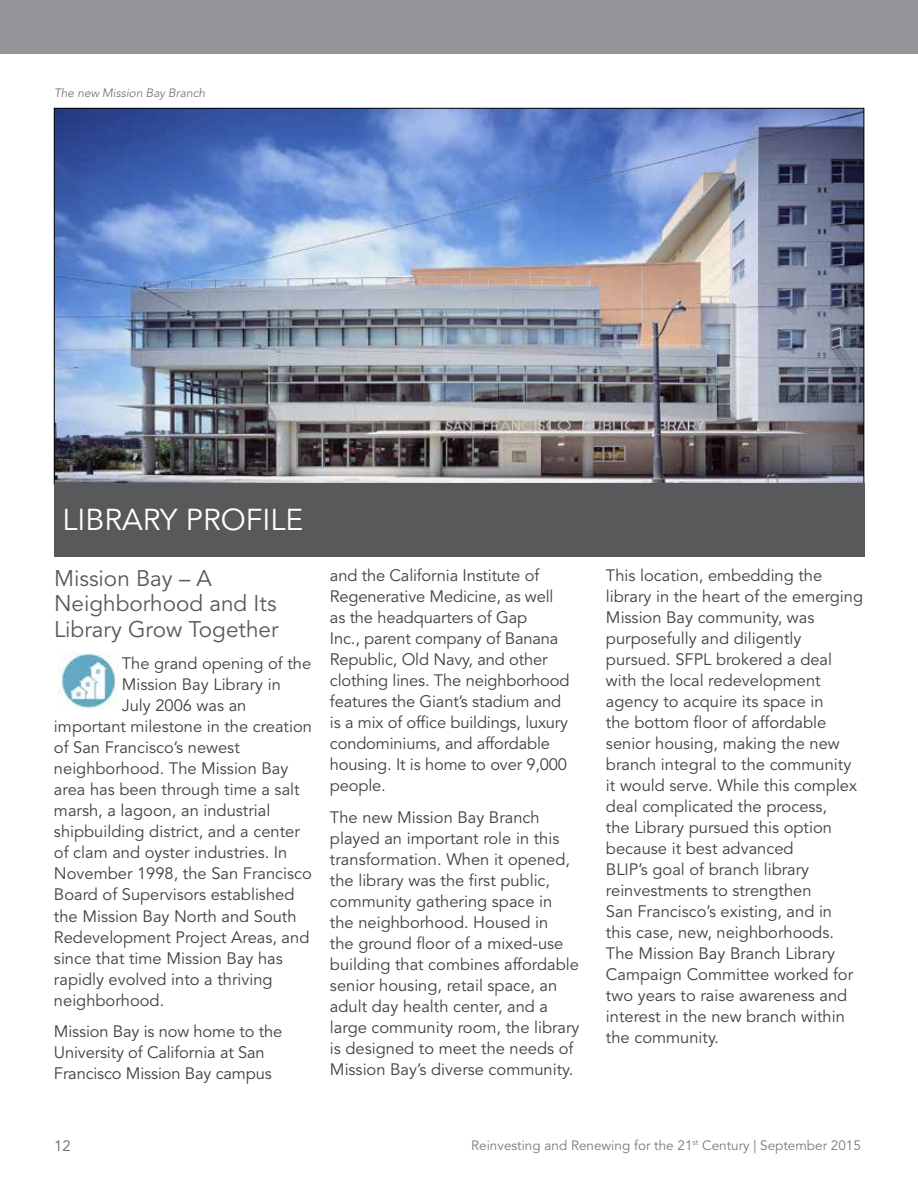
<style>
.page{position:relative;width:918px;height:1188px;background:#fff}
.page>*{position:absolute;margin:0;border:0;box-sizing:border-box;transform-origin:0 0}
.t1{font:30px "Avenir LT Std";color:#fff}
.t2{font:22.5px/25.5px "Avenir LT Std";color:#58595b}
.t3{font:16.5px/21px "Avenir LT Std";color:#414042}
.t4{font:15px "Avenir LT Std";color:#696a6d}
.t5{font:13.5px "Avenir LT Std";color:#797a7d}
.t6{font:italic 300 12px "Avenir LT Std";color:#696a6d}
</style>
<div class="page">
<img style="left:58px;top:653px;width:59px;height:56px">
<img style="left:56px;top:110px;width:806px;height:373px">
<div style="left:54px;top:483px;width:810px;height:74px;background:#58595b"></div>
<div style="left:0;top:0;width:918px;height:54px;background:#939598"></div>
<p class="t6" style="left:54px;top:86px;width:153px">The new Mission Bay Branch</p>
<h1 class="t1" style="left:63px;top:502px;width:242px">LIBRARY PROFILE</h1>
<h2 class="t2" style="left:54px;top:566px;width:226px">Mission Bay – A<br>Neighborhood and Its<br>Library Grow Together</h2>
<p class="t3" style="left:122px;top:654px;width:191px">The grand opening of the</p>
<p class="t3" style="left:122px;top:675px;width:161px">Mission Bay Library in</p>
<p class="t3" style="left:122px;top:696px;width:126px">July 2006 was an</p>
<p class="t3" style="left:54px;top:717px;width:260px">important milestone in the creation</p>
<p class="t3" style="left:54px;top:738px;width:187px">of San Francisco’s newest</p>
<p class="t3" style="left:54px;top:759px;width:236px">neighborhood. The Mission Bay</p>
<p class="t3" style="left:54px;top:780px;width:247px">area has been through time a salt</p>
<p class="t3" style="left:54px;top:801px;width:218px">marsh, a lagoon, an industrial</p>
<p class="t3" style="left:54px;top:822px;width:247px">shipbuilding district, and a center</p>
<p class="t3" style="left:54px;top:843px;width:235px">of clam and oyster industries. In</p>
<p class="t3" style="left:54px;top:864px;width:259px">November 1998, the San Francisco</p>
<p class="t3" style="left:54px;top:885px;width:242px">Board of Supervisors established</p>
<p class="t3" style="left:54px;top:906px;width:244px">the Mission Bay North and South</p>
<p class="t3" style="left:54px;top:927px;width:257px">Redevelopment Project Areas, and</p>
<p class="t3" style="left:54px;top:948px;width:230px">since that time Mission Bay has</p>
<p class="t3" style="left:54px;top:969px;width:220px">rapidly evolved into a thriving</p>
<p class="t3" style="left:54px;top:990px;width:112px">neighborhood.</p>
<p class="t3" style="left:54px;top:1022px;width:230px">Mission Bay is now home to the<br>University of California at San<br>Francisco Mission Bay campus</p>
<p class="t3" style="left:330px;top:565px;width:241px">and the California Institute of<br>Regenerative Medicine, as well as the headquarters of Gap<br>Inc., parent company of Banana<br>Republic, Old Navy, and other clothing lines. The neighborhood features the Giant’s stadium and is a mix of office buildings, luxury condominiums, and affordable housing. It is home to over 9,000 people.</p>
<p class="t3" style="left:330px;top:807px;width:251px">The new Mission Bay Branch played an important role in this transformation. When it opened, the library was the first public, community gathering space in the neighborhood. Housed in<br>the ground floor of a mixed-use building that combines affordable senior housing, retail space, an adult day health center, and a large community room, the library is designed to meet the needs of<br>Mission Bay’s diverse community.</p>
<p class="t3" style="left:606px;top:565px;width:259px">This location, embedding the library in the heart of the emerging<br>Mission Bay community, was purposefully and diligently pursued. SFPL brokered a deal with the local redevelopment agency to acquire its space in<br>the bottom floor of affordable senior housing, making the new branch integral to the community it would serve. While this complex deal complicated the process,<br>the Library pursued this option because it best advanced<br>BLIP’s goal of branch library reinvestments to strengthen<br>San Francisco’s existing, and in<br>this case, new, neighborhoods.<br>The Mission Bay Branch Library<br>Campaign Committee worked for two years to raise awareness and interest in the new branch within the community.</p>
<p class="t4" style="left:54px;top:1137px;width:18px">12</p>
<p class="t5" style="left:471px;top:1137px;width:391px">Reinvesting and Renewing for the 21<sup>st</sup> Century | September 2015</p>
</div>
